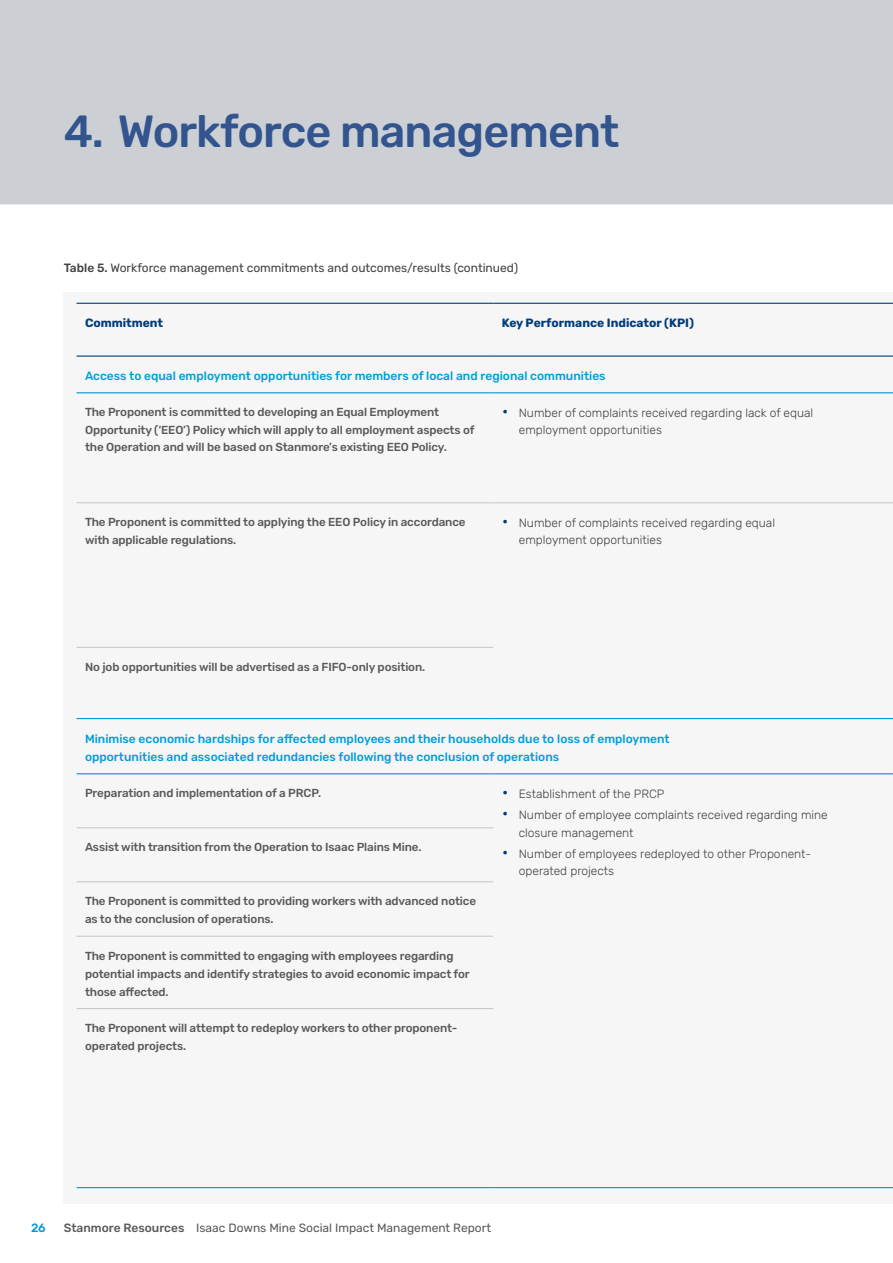
<style>
.page{position:relative;width:893px;height:1263px;background:#fff}
.page>*{position:absolute;margin:0;border:0;box-sizing:border-box;transform-origin:0 0}
.t1{font:500 45px "Rubik";letter-spacing:-.02em;color:#32548f}
.t2{font:300 12px/17.2px "Rubik";color:#414042}
.t3{font:500 12px/18px "Rubik";color:#009eda}
.t4{font:12px "Rubik";color:#414042}
.t5{font:12px "Rubik";color:#58595b}
.t6{font:700 12px "Rubik";color:#003c7c}
.t7{font:500 12px "Rubik";color:#0096d6}
.t8{font:500 11.7px/18px "Rubik";letter-spacing:-.01em;color:#58595b}
.s1{font-weight:500}
.s2{font-size:18px;color:#003c7c}
</style>
<div class="page">
<div style="left:0;top:0;width:893px;height:204px;background:#cccfd3"></div>
<div style="left:64px;top:292px;width:829px;height:911px;background:#f6f6f6"></div>
<hr style="left:77px;top:881px;width:416px;height:1px;background:#c1c5ca">
<hr style="left:77px;top:936px;width:416px;height:1px;background:#c1c5ca">
<hr style="left:77px;top:502px;width:416px;height:1px;background:#c1c5ca">
<hr style="left:77px;top:827px;width:416px;height:1px;background:#c1c5ca">
<hr style="left:77px;top:303px;width:416px;height:1px;background:#003c7c">
<hr style="left:493px;top:303px;width:400px;height:1px;background:#003c7c">
<hr style="left:77px;top:355px;width:416px;height:2px;background:#003c7c">
<hr style="left:493px;top:355px;width:400px;height:2px;background:#003c7c">
<hr style="left:77px;top:647px;width:416px;height:1px;background:#c1c5ca">
<hr style="left:77px;top:718px;width:416px;height:1px;background:#0096d6">
<hr style="left:77px;top:773px;width:416px;height:1px;background:#0096d6">
<hr style="left:77px;top:392px;width:416px;height:1px;background:#0096d6">
<hr style="left:493px;top:392px;width:400px;height:1px;background:#0096d6">
<hr style="left:77px;top:1187px;width:416px;height:1px;background:#0096d6">
<hr style="left:493px;top:502px;width:400px;height:1px;background:#c1c5ca">
<hr style="left:493px;top:718px;width:400px;height:1px;background:#0096d6">
<hr style="left:493px;top:773px;width:400px;height:1px;background:#0096d6">
<hr style="left:493px;top:1187px;width:400px;height:1px;background:#0096d6">
<hr style="left:77px;top:1008px;width:416px;height:1px;background:#c1c5ca">
<h1 class="t1" style="left:64px;top:105px;width:557px">4. Workforce management</h1>
<p class="t4" style="left:64px;top:261px;width:456px"><span class="s1">Table 5.</span> Workforce management commitments and outcomes/results (continued)</p>
<p class="t6" style="left:85px;top:316px;width:80px">Commitment</p>
<p class="t6" style="left:502px;top:316px;width:194px">Key Performance Indicator (KPI)</p>
<p class="t3" style="left:85px;top:367px;width:522px">Access to equal employment opportunities for members of local and regional communities</p>
<p class="t8" style="left:85px;top:404px;width:391px;line-height:17.2px">The Proponent is committed to developing an Equal Employment<br>Opportunity (‘EEO’) Policy which will apply to all employment aspects of the Operation and will be based on Stanmore’s existing EEO Policy.</p>
<p class="t2" style="left:519px;top:404px;width:296px;text-indent:-17px"><span class="s2">•</span> Number of complaints received regarding lack of equal employment opportunities</p>
<p class="t8" style="left:85px;top:514px;width:382px;line-height:17.2px">The Proponent is committed to applying the EEO Policy in accordance with applicable regulations.</p>
<p class="t2" style="left:519px;top:514px;width:258px;text-indent:-17px"><span class="s2">•</span> Number of complaints received regarding equal employment opportunities</p>
<p class="t8" style="left:85px;top:658px;width:342px">No job opportunities will be advertised as a FIFO-only position.</p>
<p class="t3" style="left:85px;top:730px;width:586px">Minimise economic hardships for affected employees and their households due to loss of employment opportunities and associated redundancies following the conclusion of operations</p>
<p class="t8" style="left:85px;top:785px;width:238px">Preparation and implementation of a PRCP.</p>
<p class="t2" style="left:502px;top:785px;width:164px"><span class="s2">•</span> Establishment of the PRCP</p>
<p class="t2" style="left:519px;top:807px;width:311px;text-indent:-17px"><span class="s2">•</span> Number of employee complaints received regarding mine closure management</p>
<p class="t2" style="left:519px;top:846px;width:294px;text-indent:-17px"><span class="s2">•</span> Number of employees redeployed to other Proponent&shy;operated projects</p>
<p class="t8" style="left:85px;top:839px;width:338px">Assist with transition from the Operation to Isaac Plains Mine.</p>
<p class="t8" style="left:85px;top:893px;width:393px">The Proponent is committed to providing workers with advanced notice as to the conclusion of operations.</p>
<p class="t8" style="left:85px;top:947px;width:386px">The Proponent is committed to engaging with employees regarding potential impacts and identify strategies to avoid economic impact for those affected.</p>
<p class="t8" style="left:85px;top:1019px;width:374px">The Proponent will attempt to redeploy workers to other proponent&shy;operated projects.</p>
<p class="t7" style="left:31px;top:1220px;width:16px">26</p>
<p class="t5" style="left:64px;top:1221px;width:429px"><span class="s1">Stanmore Resources</span> Isaac Downs Mine Social Impact Management Report</p>
</div>
